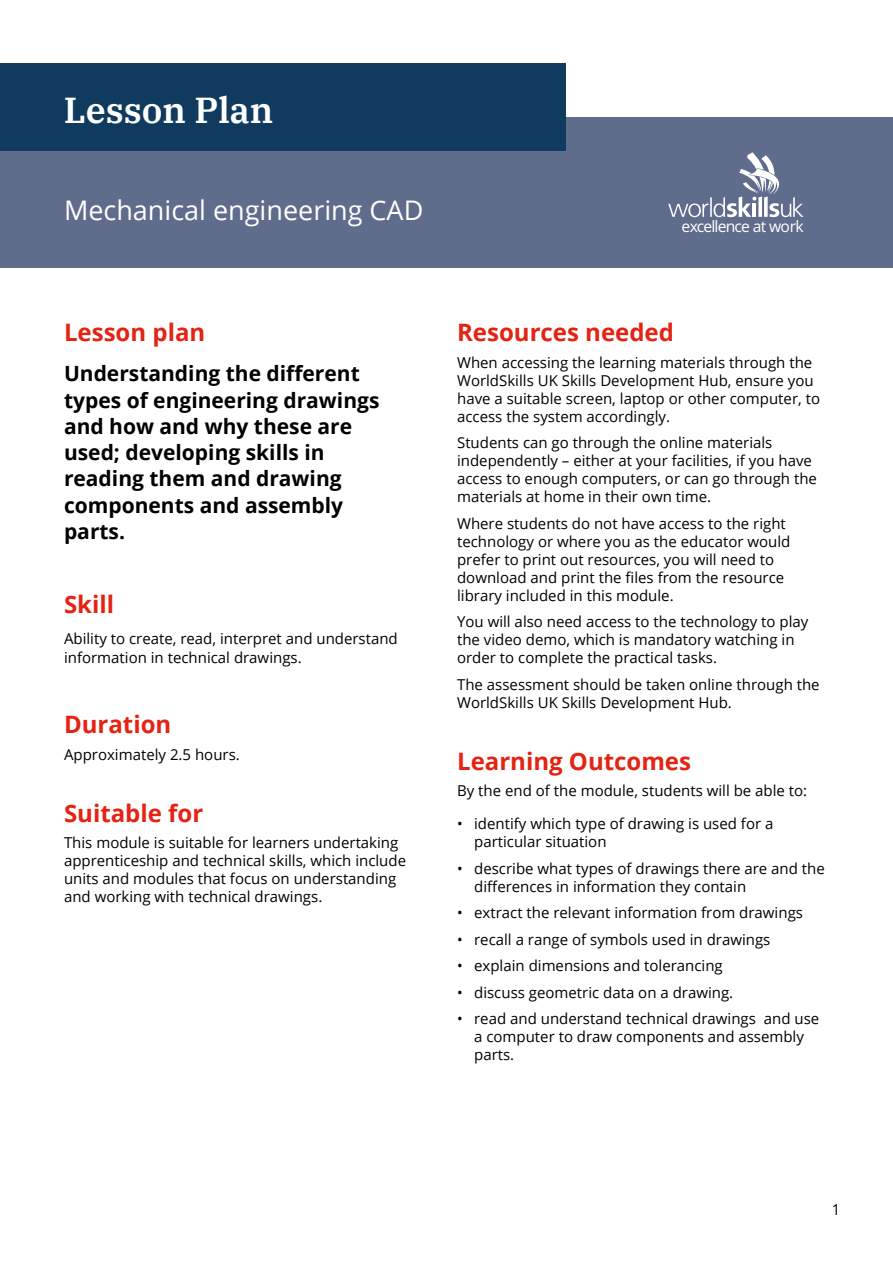
<style>
.page{position:relative;width:893px;height:1263px;background:#fff}
.page>*{position:absolute;margin:0;border:0;box-sizing:border-box;transform-origin:0 0}
.t1{font:600 36px "IBM Plex Serif";color:#fff}
.t2{font:27px "Open Sans";color:#fff}
.t3{font:700 24px "Open Sans";color:#e42313}
.t4{font:700 21px/26.2px "Open Sans";color:#000}
.t5{font:15.75px "Open Sans";letter-spacing:-.055em;color:#fff}
.t6{font:15px/18px "Open Sans";color:#000}
</style>
<div class="page">
<div style="left:0;top:117px;width:893px;height:151px;background:#606c8b"></div>
<div style="left:0;top:64px;width:566px;height:87px;background:#103a5e"></div>
<svg style="left:668px;top:152px;width:135px;height:65px"></svg>
<h1 class="t1" style="left:64px;top:82px;width:211px">Lesson Plan</h1>
<h2 class="t2" style="left:64px;top:191px;width:361px">Mechanical engineering CAD</h2>
<p class="t5" style="left:681px;top:216px;width:124px">excellence at work</p>
<h3 class="t3" style="left:64px;top:316px;width:143px">Lesson plan</h3>
<h3 class="t4" style="left:64px;top:360px;width:317px">Understanding the different types of engineering drawings and how and why these are used; developing skills in reading them and drawing components and assembly parts.</h3>
<h3 class="t3" style="left:64px;top:587px;width:52px">Skill</h3>
<p class="t6" style="left:64px;top:629px;width:335px;line-height:18.8px">Ability to create, read, interpret and understand information in technical drawings.</p>
<h3 class="t3" style="left:64px;top:707px;width:109px">Duration</h3>
<p class="t6" style="left:64px;top:745px;width:177px">Approximately 2.5 hours.</p>
<h3 class="t3" style="left:64px;top:796px;width:141px">Suitable for</h3>
<p class="t6" style="left:64px;top:833px;width:344px">This module is suitable for learners undertaking apprenticeship and technical skills, which include units and modules that focus on understanding and working with technical drawings.</p>
<h3 class="t3" style="left:457px;top:315px;width:218px">Resources needed</h3>
<p class="t6" style="left:457px;top:353px;width:364px">When accessing the learning materials through the WorldSkills UK Skills Development Hub, ensure you have a suitable screen, laptop or other computer, to access the system accordingly.</p>
<p class="t6" style="left:457px;top:433px;width:361px">Students can go through the online materials independently – either at your facilities, if you have access to enough computers, or can go through the materials at home in their own time.</p>
<p class="t6" style="left:457px;top:514px;width:335px">Where students do not have access to the right technology or where you as the educator would prefer to print out resources, you will need to download and print the files from the resource library included in this module.</p>
<p class="t6" style="left:457px;top:612px;width:353px">You will also need access to the technology to play the video demo, which is mandatory watching in order to complete the practical tasks.</p>
<p class="t6" style="left:457px;top:675px;width:364px">The assessment should be taken online through the<br>WorldSkills UK Skills Development Hub.</p>
<h3 class="t3" style="left:457px;top:744px;width:235px">Learning Outcomes</h3>
<p class="t6" style="left:457px;top:781px;width:352px">By the end of the module, students will be able to:</p>
<p class="t6" style="left:474px;top:814px;width:301px;text-indent:-17px">• identify which type of drawing is used for a particular situation</p>
<p class="t6" style="left:474px;top:859px;width:352px;text-indent:-17px">• describe what types of drawings there are and the differences in information they contain</p>
<p class="t6" style="left:457px;top:903px;width:347px">• extract the relevant information from drawings</p>
<p class="t6" style="left:457px;top:930px;width:315px">• recall a range of symbols used in drawings</p>
<p class="t6" style="left:457px;top:956px;width:267px">• explain dimensions and tolerancing</p>
<p class="t6" style="left:457px;top:983px;width:278px">• discuss geometric data on a drawing.</p>
<p class="t6" style="left:474px;top:1009px;width:347px;text-indent:-17px">• read and understand technical drawings and use a computer to draw components and assembly parts.</p>
<p class="t6" style="left:832px;top:1200px;width:10px">1</p>
</div>
